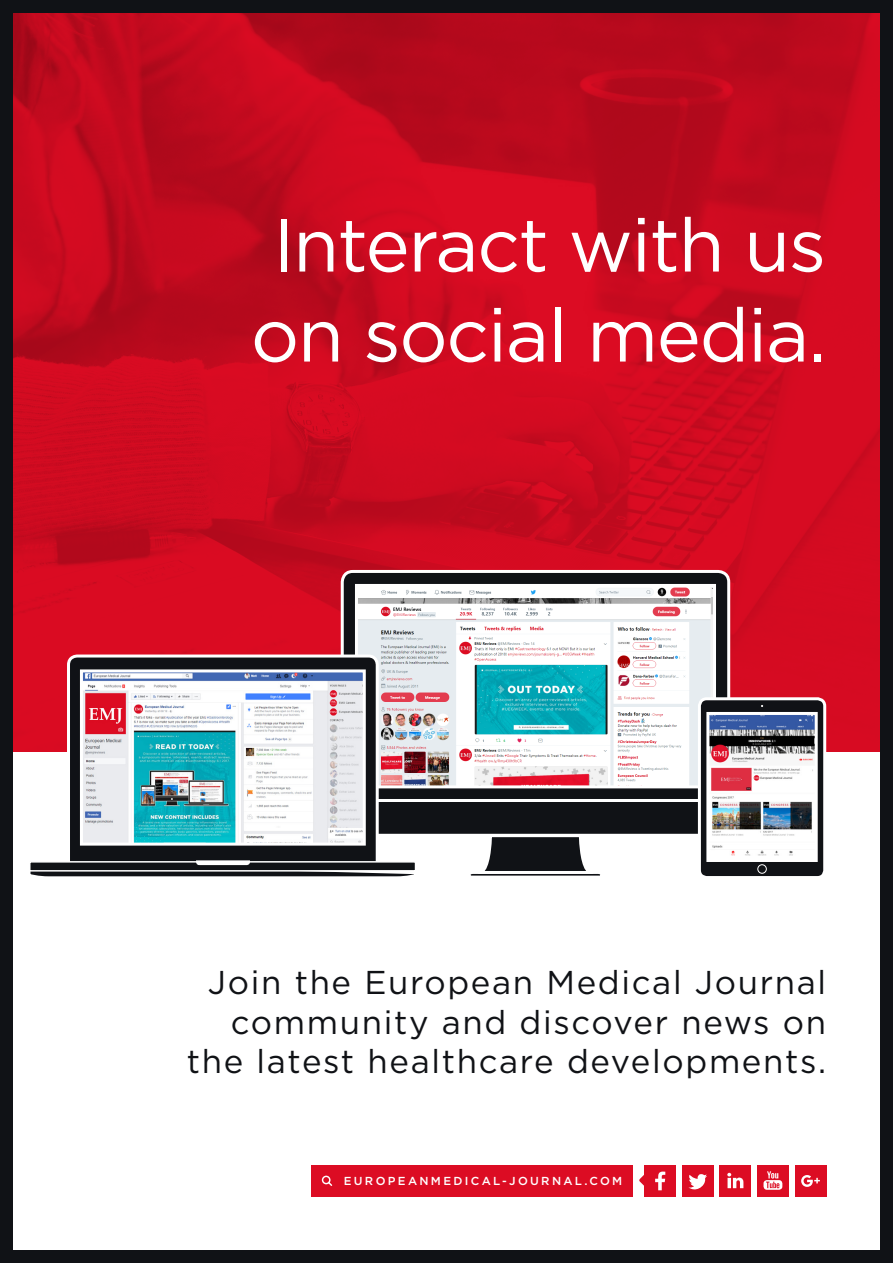
<style>
.page{position:relative;width:893px;height:1263px;background:#fff}
.page>*{position:absolute;margin:0;border:0;box-sizing:border-box;transform-origin:0 0}
.t1{font:75px/90px "Gotham";letter-spacing:-.02em;color:#fff}
.t2{font:33px/39.6px "Gotham";letter-spacing:.05em;color:#101216;text-align:right}
.t3{font:500 11.55px "Gotham";letter-spacing:.2em;color:#fff}
</style>
<div class="page">
<img style="left:13px;top:13px;width:867px;height:739px">
<div style="left:0;top:0;width:893px;height:13px;background:#101216"></div>
<div style="left:0;top:1250px;width:893px;height:13px;background:#101216"></div>
<div style="left:0;top:0;width:13px;height:1263px;background:#101216"></div>
<div style="left:880px;top:0;width:13px;height:1263px;background:#101216"></div>
<div style="left:311px;top:1165px;width:322px;height:31px;background:#dc0c23"></div>
<div style="left:322px;top:1176px;width:9px;height:8px;border:1px solid #fff;border-radius:50%"></div>
<svg style="left:327px;top:1180px;width:6px;height:6px"></svg>
<div style="left:644px;top:1165px;width:32px;height:31px;background:#dc0c23"></div>
<div style="left:682px;top:1165px;width:31px;height:31px;background:#dc0c23"></div>
<div style="left:720px;top:1165px;width:31px;height:31px;background:#dc0c23"></div>
<div style="left:757px;top:1165px;width:32px;height:31px;background:#dc0c23"></div>
<div style="left:795px;top:1165px;width:31px;height:31px;background:#dc0c23"></div>
<svg style="left:801px;top:1175px;width:19px;height:12px"></svg>
<svg style="left:727px;top:1173px;width:16px;height:15px"></svg>
<svg style="left:763px;top:1171px;width:19px;height:19px"></svg>
<svg style="left:688px;top:1174px;width:19px;height:15px"></svg>
<svg style="left:639px;top:1171px;width:26px;height:19px"></svg>
<svg style="left:339px;top:568px;width:393px;height:84px"></svg>
<svg style="left:25px;top:652px;width:803px;height:225px"></svg>
<p class="t1" style="left:251px;top:198px;width:577px">Interact with us on social media.</p>
<p class="t2" style="left:187px;top:962px;width:641px">Join the European Medical Journal community and discover news on the latest healthcare developments.</p>
<p class="t3" style="left:344px;top:1173px;width:280px">EUROPEANMEDICAL-JOURNAL.COM</p>
</div>
